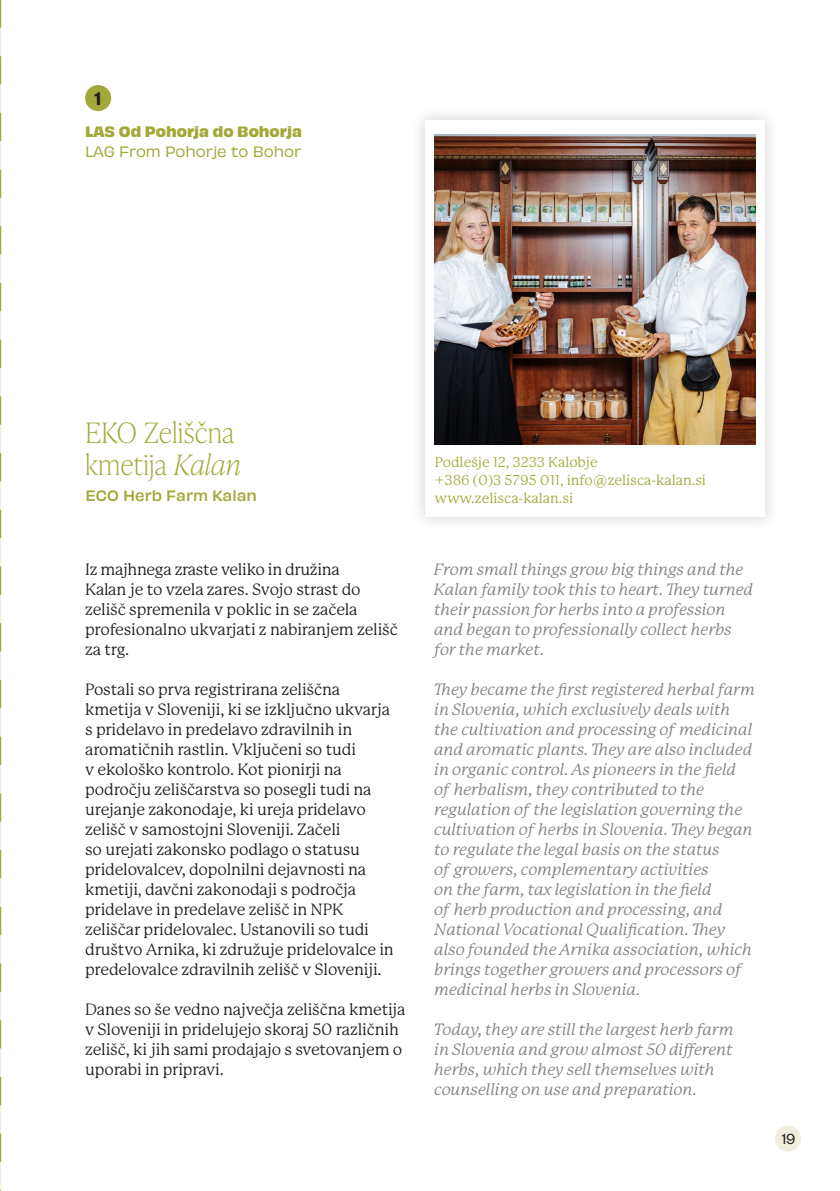
<style>
.page{position:relative;width:840px;height:1191px;background:#fff}
.page>*{position:absolute;margin:0;border:0;box-sizing:border-box;transform-origin:0 0}
.t1{font:100 28px "Ivy Presto Headline";letter-spacing:.03em;color:#a2a938}
.t2{font:600 20px "Founders Grotesk";color:#231f20}
.t3{font:italic 16px/20px "P22 Mackinac Pro";letter-spacing:-.01em;color:#808285}
.t4{font:16px/20px "P22 Mackinac Pro";letter-spacing:-.01em;color:#231f20}
.t5{font:16px "Founders Grotesk";color:#231f20}
.t6{font:14px/18px "P22 Mackinac Pro";color:#a2a938}
.t7{font:700 14px "Obviously";color:#a2a938}
.t8{font:14px "Obviously";color:#a2a938}
.t9{font:500 14px "Obviously";color:#a2a938}
.s1{font-style:italic}
</style>
<div class="page">
<div style="left:774px;top:1125px;width:26px;height:26px;background:#f1eede;border-radius:50%"></div>
<svg style="left:0;top:0;width:1px;height:1191px"></svg>
<div style="left:85px;top:85px;width:26px;height:26px;background:#a2a938;border-radius:50%"></div>
<div style="left:410px;top:105px;width:368px;height:427px;background:#231f20;opacity:.2"></div>
<div style="left:425px;top:120px;width:339px;height:396px;background:#fff"></div>
<img style="left:434px;top:134px;width:320px;height:311px">
<p class="t2" style="left:95px;top:85px;width:8px">1</p>
<p class="t7" style="left:85px;top:120px;width:218px">LAS Od Pohorja do Bohorja</p>
<p class="t8" style="left:85px;top:141px;width:217px">LAG From Pohorje to Bohor</p>
<p class="t1" style="left:85px;top:413px;width:150px">EKO Zeliščna</p>
<p class="t1" style="left:85px;top:445px;width:156px">kmetija <span class="s1">Kalan</span></p>
<p class="t9" style="left:85px;top:484px;width:173px">ECO Herb Farm Kalan</p>
<p class="t4" style="left:85px;top:559px;width:314px">Iz majhnega zraste veliko in družina<br>Kalan je to vzela zares. Svojo strast do zelišč spremenila v poklic in se začela profesionalno ukvarjati z nabiranjem zelišč za trg.</p>
<p class="t4" style="left:85px;top:679px;width:310px">Postali so prva registrirana zeliščna kmetija v Sloveniji, ki se izključno ukvarja s pridelavo in predelavo zdravilnih in aromatičnih rastlin. Vključeni so tudi<br>v ekološko kontrolo. Kot pionirji na področju zeliščarstva so posegli tudi na urejanje zakonodaje, ki ureja pridelavo zelišč v samostojni Sloveniji. Začeli<br>so urejati zakonsko podlago o statusu pridelovalcev, dopolnilni dejavnosti na kmetiji, davčni zakonodaji s področja pridelave in predelave zelišč in NPK zeliščar pridelovalec. Ustanovili so tudi društvo Arnika, ki združuje pridelovalce in predelovalce zdravilnih zelišč v Sloveniji.</p>
<p class="t4" style="left:85px;top:999px;width:322px">Danes so še vedno največja zeliščna kmetija v Sloveniji in pridelujejo skoraj 50 različnih zelišč, ki jih sami prodajajo s svetovanjem o uporabi in pripravi.</p>
<p class="t6" style="left:434px;top:453px;width:272px">Podlešje 12, 3233 Kalobje<br>+386 (0)3 5795 011, info@zelisca-kalan.si www.zelisca-kalan.si</p>
<p class="t3" style="left:434px;top:559px;width:320px">From small things grow big things and the Kalan family took this to heart. They turned their passion for herbs into a profession and began to professionally collect herbs for the market.</p>
<p class="t3" style="left:434px;top:679px;width:322px">They became the first registered herbal farm in Slovenia, which exclusively deals with the cultivation and processing of medicinal and aromatic plants. They are also included in organic control. As pioneers in the field of herbalism, they contributed to the regulation of the legislation governing the cultivation of herbs in Slovenia. They began to regulate the legal basis on the status<br>of growers, complementary activities<br>on the farm, tax legislation in the field<br>of herb production and processing, and National Vocational Qualification. They also founded the Arnika association, which brings together growers and processors of medicinal herbs in Slovenia.</p>
<p class="t3" style="left:434px;top:1019px;width:301px">Today, they are still the largest herb farm in Slovenia and grow almost 50 different herbs, which they sell themselves with counselling on use and preparation.</p>
<p class="t5" style="left:781px;top:1128px;width:15px">19</p>
</div>
